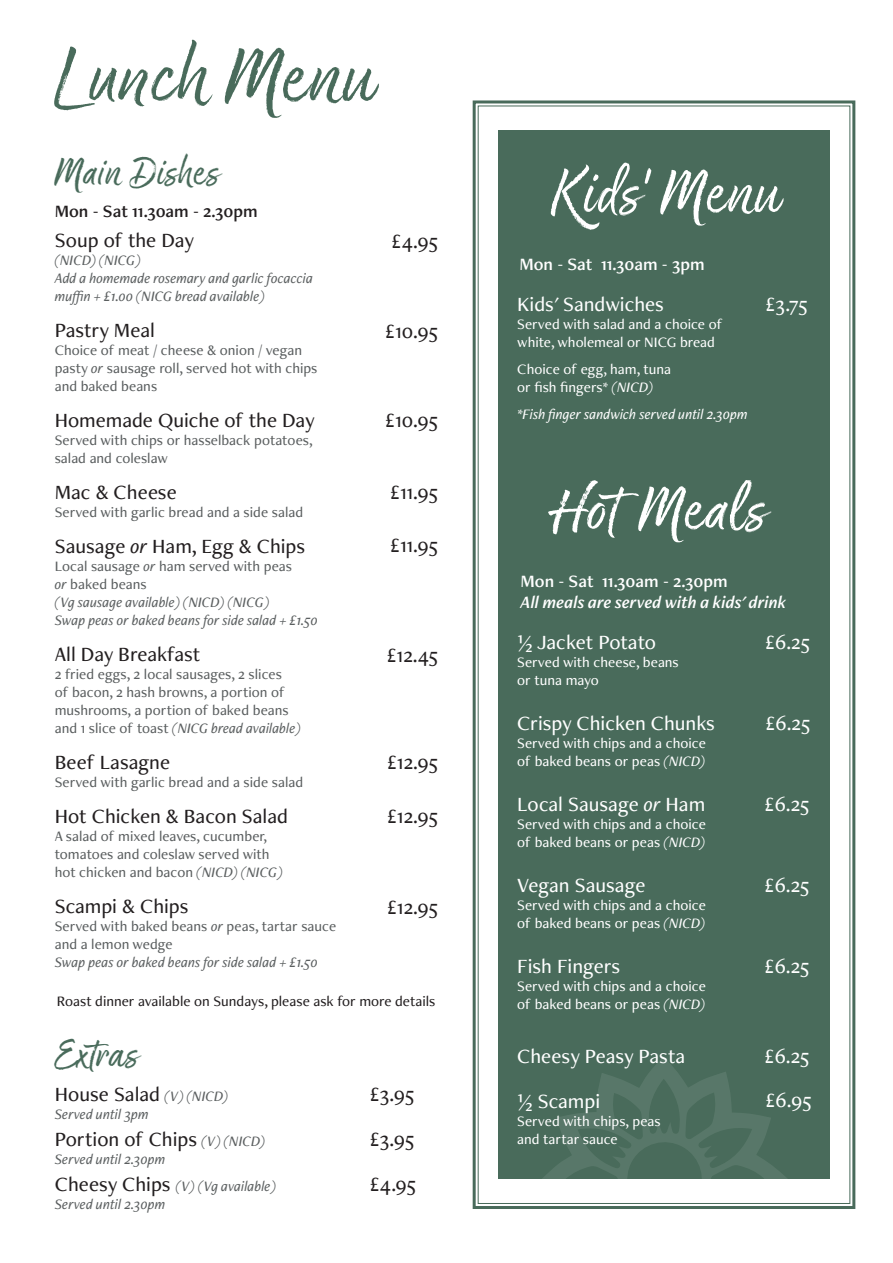
<style>
.page{position:relative;width:893px;height:1263px;background:#fff}
.page>*{position:absolute;margin:0;border:0;box-sizing:border-box;transform-origin:0 0}
.t1{font:90px "Good Karma";color:#496b5b}
.t2{font:72px "Good Karma";color:#fff}
.t3{font:45px "Good Karma";color:#496b5b}
.t4{font:500 21px/45px "Freight Neo Pro";color:#231f20;text-align:justify}
.t5{font:500 21px/45px "Freight Neo Pro";color:#fff}
.t6{font:18px "Freight Neo Pro Semi";color:#fff}
.t7{font:italic 18px "Freight Neo Pro Semi";color:#fff}
.t8{font:18px "Freight Neo Pro Semi";color:#231f20}
.t9{font:500 15px/18px "Freight Neo Pro";color:#5b5f60}
.t10{font:500 15px/18px "Freight Neo Pro";color:#fff}
.t11{font:italic 500 15px/18px "Freight Neo Pro";color:#5b5f60}
.t12{font:500 15px "Freight Neo Pro";color:#231f20}
.t13{font:italic 500 15px "Freight Neo Pro";color:#fff}
.s1{font-style:italic}
.s2{font-style:normal}
.s3{font-style:italic;font-size:15px;color:#5b5f60}
.s4{font-style:normal;font-size:21px;color:#231f20}
</style>
<div class="page">
<svg style="left:472px;top:100px;width:384px;height:1109px"></svg>
<div style="left:498px;top:131px;width:332px;height:1048px;background:#496b5b"></div>
<svg style="left:542px;top:1057px;width:245px;height:122px"></svg>
<h1 class="t1" style="left:55px;top:24px;width:321px">Lunch Menu</h1>
<h3 class="t3" style="left:55px;top:146px;width:166px">Main Dishes</h3>
<p class="t8" style="left:55px;top:199px;width:204px">Mon - Sat 11.30am - 2.30pm</p>
<h3 class="t4" style="left:55px;top:217px;width:141px">Soup of the Day</h3>
<h3 class="t4" style="left:392px;top:218px;width:48px">£4.95</h3>
<p class="t11" style="left:55px;top:251px;width:260px">(NICD) (NICG)<br>Add a homemade rosemary and garlic focaccia muffin + £1.00 (NICG bread available)</p>
<h3 class="t4" style="left:55px;top:307px;width:102px">Pastry Meal</h3>
<p class="t9" style="left:55px;top:341px;width:264px">Choice of meat / cheese &amp; onion / vegan pasty <span class="s1">or</span> sausage roll, served hot with chips and baked beans</p>
<h3 class="t4" style="left:55px;top:397px;width:262px">Homemade Quiche of the Day</h3>
<p class="t9" style="left:55px;top:431px;width:259px">Served with chips or hasselback potatoes, salad and coleslaw</p>
<h3 class="t4" style="left:55px;top:469px;width:123px">Mac &amp; Cheese</h3>
<p class="t9" style="left:55px;top:503px;width:250px">Served with garlic bread and a side salad</p>
<h3 class="t4" style="left:55px;top:523px;width:252px">Sausage <span class="s1">or</span> Ham, Egg &amp; Chips</h3>
<p class="t11" style="left:55px;top:557px;width:265px"><span class="s2">Local sausage</span> or <span class="s2">ham served with peas<br></span>or <span class="s2">baked beans<br></span>(Vg sausage available) (NICD) (NICG)<br>Swap peas or baked beans for side salad + £1.50</p>
<h3 class="t4" style="left:55px;top:631px;width:147px">All Day Breakfast</h3>
<p class="t9" style="left:55px;top:665px;width:248px">2 fried eggs, 2 local sausages, 2 slices<br>of bacon, 2 hash browns, a portion of mushrooms, a portion of baked beans and 1 slice of toast <span class="s1">(NICG bread available)</span></p>
<h3 class="t4" style="left:55px;top:739px;width:117px">Beef Lasagne</h3>
<p class="t9" style="left:55px;top:773px;width:250px">Served with garlic bread and a side salad</p>
<h3 class="t4" style="left:55px;top:793px;width:235px">Hot Chicken &amp; Bacon Salad</h3>
<p class="t9" style="left:55px;top:827px;width:230px">A salad of mixed leaves, cucumber, tomatoes and coleslaw served with hot chicken and bacon <span class="s1">(NICD) (NICG)</span></p>
<h3 class="t4" style="left:55px;top:883px;width:135px">Scampi &amp; Chips</h3>
<p class="t9" style="left:55px;top:917px;width:283px">Served with baked beans <span class="s1">or</span> peas, tartar sauce and a lemon wedge</p>
<p class="t11" style="left:55px;top:953px;width:265px">Swap peas or baked beans for side salad + £1.50</p>
<h3 class="t4" style="left:385px;top:308px;width:54px">£10.95</h3>
<h3 class="t4" style="left:385px;top:397px;width:54px">£10.95</h3>
<h3 class="t4" style="left:390px;top:469px;width:49px">£11.95</h3>
<h3 class="t4" style="left:390px;top:522px;width:49px">£11.95</h3>
<h3 class="t4" style="left:387px;top:632px;width:53px">£12.45</h3>
<h3 class="t4" style="left:387px;top:739px;width:52px">£12.95</h3>
<h3 class="t4" style="left:387px;top:793px;width:52px">£12.95</h3>
<h3 class="t4" style="left:387px;top:883px;width:52px">£12.95</h3>
<p class="t12" style="left:57px;top:991px;width:380px">Roast dinner available on Sundays, please ask for more details</p>
<h3 class="t3" style="left:55px;top:1028px;width:85px">Extras</h3>
<h3 class="t4" style="left:55px;top:1071px;width:175px">House Salad <span class="s3">(V) (NICD)</span></h3>
<p class="t11" style="left:55px;top:1105px;width:95px">Served until 3pm</p>
<h3 class="t4" style="left:55px;top:1116px;width:212px">Portion of Chips <span class="s3">(V) (NICD)</span></h3>
<p class="t11" style="left:55px;top:1145px;width:223px;line-height:27px">Served until 2.30pm<br><span class="s4">Cheesy Chips</span> (V) (Vg available)</p>
<p class="t11" style="left:55px;top:1195px;width:112px">Served until 2.30pm</p>
<h3 class="t4" style="left:370px;top:1071px;width:48px">£3.95 £3.95 £4.95</h3>
<h2 class="t2" style="left:551px;top:150px;width:230px">Kids' Menu</h2>
<p class="t6" style="left:519px;top:252px;width:187px">Mon - Sat 11.30am - 3pm</p>
<h3 class="t5" style="left:517px;top:281px;width:148px">Kids' Sandwiches</h3>
<p class="t10" style="left:517px;top:315px;width:207px">Served with salad and a choice of white, wholemeal or NICG bread</p>
<p class="t10" style="left:517px;top:360px;width:155px">Choice of egg, ham, tuna or fish fingers* <span class="s1">(NICD)</span></p>
<p class="t13" style="left:517px;top:404px;width:232px">*Fish finger sandwich served until 2.30pm</p>
<h3 class="t5" style="left:765px;top:281px;width:44px">£3.75</h3>
<h2 class="t2" style="left:548px;top:467px;width:219px">Hot Meals</h2>
<p class="t6" style="left:520px;top:569px;width:209px">Mon - Sat 11.30am - 2.30pm</p>
<p class="t7" style="left:520px;top:590px;width:268px">All meals are served with a kids' drink</p>
<h3 class="t5" style="left:517px;top:619px;width:140px">½ Jacket Potato</h3>
<h3 class="t5" style="left:765px;top:619px;width:46px">£6.25</h3>
<p class="t10" style="left:517px;top:652px;width:163px">Served with cheese, beans or tuna mayo</p>
<h3 class="t5" style="left:517px;top:700px;width:199px">Crispy Chicken Chunks</h3>
<p class="t10" style="left:517px;top:733px;width:190px">Served with chips and a choice of baked beans or peas <span class="s1">(NICD)</span></p>
<h3 class="t5" style="left:517px;top:781px;width:189px">Local Sausage <span class="s1">or</span> Ham</h3>
<p class="t10" style="left:517px;top:814px;width:190px">Served with chips and a choice of baked beans or peas <span class="s1">(NICD)</span></p>
<h3 class="t5" style="left:517px;top:862px;width:130px">Vegan Sausage</h3>
<p class="t10" style="left:517px;top:895px;width:190px">Served with chips and a choice of baked beans or peas <span class="s1">(NICD)</span></p>
<h3 class="t5" style="left:517px;top:943px;width:105px">Fish Fingers</h3>
<p class="t10" style="left:517px;top:976px;width:190px">Served with chips and a choice of baked beans or peas <span class="s1">(NICD)</span></p>
<h3 class="t5" style="left:517px;top:1033px;width:169px">Cheesy Peasy Pasta ½ Scampi</h3>
<p class="t10" style="left:517px;top:1111px;width:145px">Served with chips, peas and tartar sauce</p>
<h3 class="t5" style="left:765px;top:700px;width:46px">£6.25</h3>
<h3 class="t5" style="left:765px;top:781px;width:46px">£6.25</h3>
<h3 class="t5" style="left:765px;top:862px;width:46px">£6.25</h3>
<h3 class="t5" style="left:765px;top:943px;width:46px">£6.25</h3>
<h3 class="t5" style="left:765px;top:1033px;width:46px">£6.25</h3>
<h3 class="t5" style="left:765px;top:1077px;width:48px">£6.95</h3>
</div>
